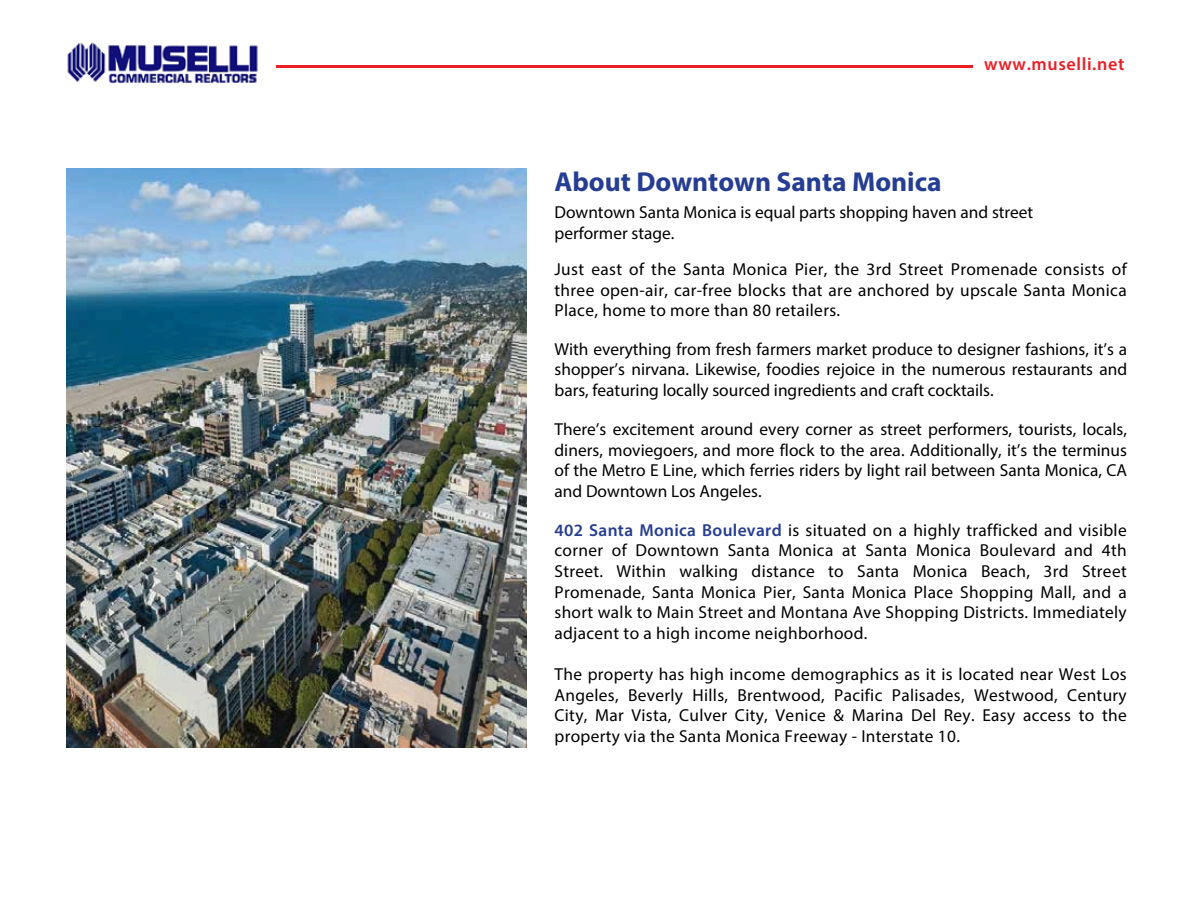
<style>
.page{position:relative;width:1188px;height:918px;background:#fff}
.page>*{position:absolute;margin:0;border:0;box-sizing:border-box;transform-origin:0 0}
.t1{font:700 27.45px "Myriad Pro";color:#253d92}
.t2{font:600 18px "Myriad Pro";letter-spacing:.035em;color:#ec1d25}
.t3{font:17.4px/20.5px "Myriad Pro";color:#000;text-align:justify}
.s1{font-weight:600;color:#253d92}
</style>
<div class="page">
<hr style="left:276px;top:65px;width:697px;height:3px;background:#ec1d25">
<img style="left:66px;top:169px;width:460px;height:579px">
<img style="left:67px;top:43px;width:191px;height:41px">
<p class="t2" style="left:984px;top:57px;width:142px">www.muselli.net</p>
<p class="t1" style="left:555px;top:170px;width:389px">About Downtown Santa Monica</p>
<p class="t3" style="left:555px;top:203px;width:480px">Downtown Santa Monica is equal parts shopping haven and street performer stage.</p>
<p class="t3" style="left:555px;top:260px;width:574px">Just east of the Santa Monica Pier, the 3rd Street Promenade consists of three open-air, car-free blocks that are anchored by upscale Santa Monica Place, home to more than 80 retailers.</p>
<p class="t3" style="left:555px;top:340px;width:574px">With everything from fresh farmers market produce to designer fashions, it’s a shopper’s nirvana. Likewise, foodies rejoice in the numerous restaurants and bars, featuring locally sourced ingredients and craft cocktails.</p>
<p class="t3" style="left:554px;top:420px;width:574px">There’s excitement around every corner as street performers, tourists, locals, diners, moviegoers, and more flock to the area. Additionally, it’s the terminus of the Metro E Line, which ferries riders by light rail between Santa Monica, CA and Downtown Los Angeles.</p>
<p class="t3" style="left:554px;top:521px;width:574px"><span class="s1">402 Santa Monica Boulevard</span> is situated on a highly trafficked and visible corner of Downtown Santa Monica at Santa Monica Boulevard and 4th Street. Within walking distance to Santa Monica Beach, 3rd Street Promenade, Santa Monica Pier, Santa Monica Place Shopping Mall, and a short walk to Main Street and Montana Ave Shopping Districts. Immediately adjacent to a high income neighborhood.</p>
<p class="t3" style="left:554px;top:665px;width:574px">The property has high income demographics as it is located near West Los Angeles, Beverly Hills, Brentwood, Pacific Palisades, Westwood, Century City, Mar Vista, Culver City, Venice &amp; Marina Del Rey. Easy access to the property via the Santa Monica Freeway - Interstate 10.</p>
</div>
